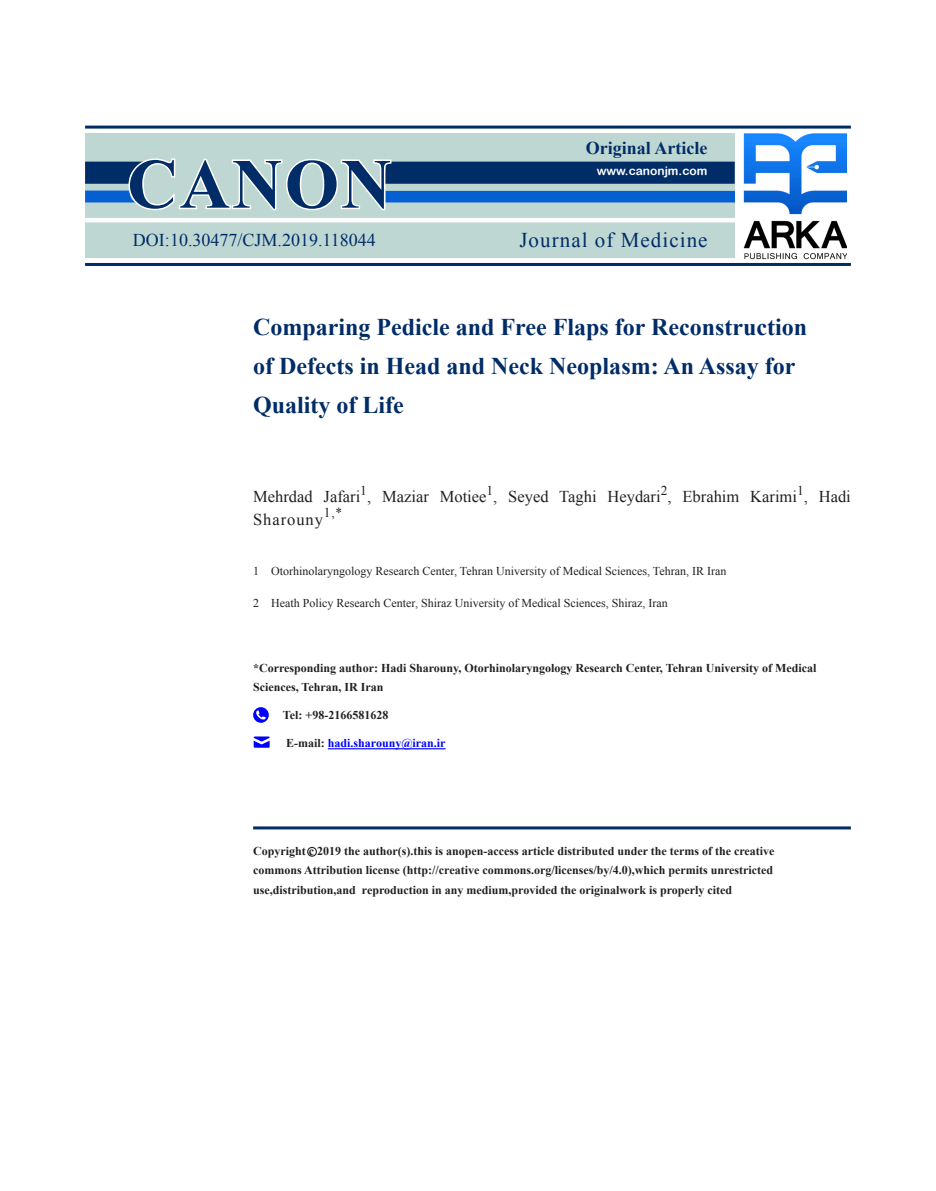
<style>
.page{position:relative;width:936px;height:1191px;background:#fff}
.page>*{position:absolute;margin:0;border:0;box-sizing:border-box;transform-origin:0 0}
.t1{font:700 70.5px "Times New Roman";letter-spacing:.03em;color:#002c67}
.TITR1{font:700 24px/39px "Times New Roman";color:#002c67}
.t2{font:21px "Times New Roman";letter-spacing:.05em;color:#002c67}
.ps_riz{font:18px "Times New Roman";color:#002c67}
.TITR1-2{font:700 18px "Times New Roman";color:#002c67}
.asami_ne2{font:16.5px "Times New Roman";color:#231f20}
.asami_ne2-2{font:16.5px "Times New Roman";letter-spacing:.055em;color:#231f20}
.asami_ne2-3{font:13.5px "Times New Roman";color:#231f20}
.NEVISANDE_aval{font:700 12px/19.5px "Times New Roman";color:#231f20}
.t3{font:12px "Times New Roman";color:#231f20}
.NEVISANDE_aval-2{font:700 12px "Times New Roman";color:#00f}
.t4{font:12px "Arial Rounded MT Bold";color:#fff}
.s1{color:#231f20}
</style>
<div class="page">
<div style="left:85px;top:133px;width:650px;height:125px;background:#bed7d3"></div>
<hr style="left:85px;top:126px;width:765px;height:3px;background:#002c67">
<hr style="left:85px;top:263px;width:765px;height:3px;background:#002c67">
<hr style="left:85px;top:218px;width:654px;height:4px;background:#fff">
<svg style="left:85px;top:158px;width:650px;height:53px"></svg>
<img style="left:743px;top:133px;width:103px;height:127px">
<hr style="left:328px;top:748px;width:117px;height:1px;background:#00f">
<hr style="left:253px;top:826px;width:597px;height:3px;background:#002c67">
<svg style="left:254px;top:736px;width:16px;height:11px"></svg>
<svg style="left:253px;top:707px;width:16px;height:16px"></svg>
<svg style="left:255px;top:710px;width:11px;height:10px"></svg>
<div style="left:307px;top:847px;width:10px;height:9px;border:1px solid #231f20;border-radius:50%"></div>
<p class="TITR1-2" style="left:586px;top:135px;width:123px">Original Article</p>
<h1 class="t1" style="left:127px;top:133px;width:266px">CANON</h1>
<p class="t4" style="left:596px;top:164px;width:112px">www.canonjm.com</p>
<h3 class="t2" style="left:519px;top:226px;width:190px">Journal of Medicine</h3>
<p class="ps_riz" style="left:133px;top:227px;width:244px">DOI:10.30477/CJM.2019.118044</p>
<p class="TITR1" style="left:253px;top:307px;width:555px">Comparing Pedicle and Free Flaps for Reconstruction of Defects in Head and Neck Neoplasm: An Assay for<br>Quality of Life</p>
<p class="asami_ne2-3" style="left:360px;top:480px;width:8px">1</p>
<p class="asami_ne2-3" style="left:486px;top:480px;width:8px">1</p>
<p class="asami_ne2-3" style="left:660px;top:480px;width:8px">2</p>
<p class="asami_ne2-3" style="left:797px;top:480px;width:8px">1</p>
<p class="asami_ne2" style="left:253px;top:485px;width:599px">Mehrdad Jafari , Maziar Motiee , Seyed Taghi Heydari , Ebrahim Karimi , Hadi</p>
<p class="asami_ne2-2" style="left:253px;top:507px;width:71px">Sharouny</p>
<p class="asami_ne2-3" style="left:324px;top:503px;width:20px">1,*</p>
<p class="t3" style="left:253px;top:562px;width:474px">1 Otorhinolaryngology Research Center, Tehran University of Medical Sciences, Tehran, IR Iran</p>
<p class="t3" style="left:253px;top:595px;width:416px">2 Heath Policy Research Center, Shiraz University of Medical Sciences, Shiraz, Iran</p>
<p class="NEVISANDE_aval" style="left:253px;top:658px;width:564px">*Corresponding author: Hadi Sharouny, Otorhinolaryngology Research Center, Tehran University of Medical<br>Sciences, Tehran, IR Iran</p>
<p class="NEVISANDE_aval" style="left:283px;top:705px;width:107px">Tel: +98-2166581628</p>
<p class="NEVISANDE_aval-2" style="left:286px;top:735px;width:161px"><span class="s1">E-mail:</span> hadi.sharouny@iran.ir</p>
<p class="NEVISANDE_aval" style="left:253px;top:840px;width:523px;text-align:justify">Copyright c 2019 the author(s).this is anopen-access article distributed under the terms of the creative commons Attribution license (http://creative commons.org/licenses/by/4.0),which permits unrestricted use,distribution,and reproduction in any medium,provided the originalwork is properly cited</p>
</div>
